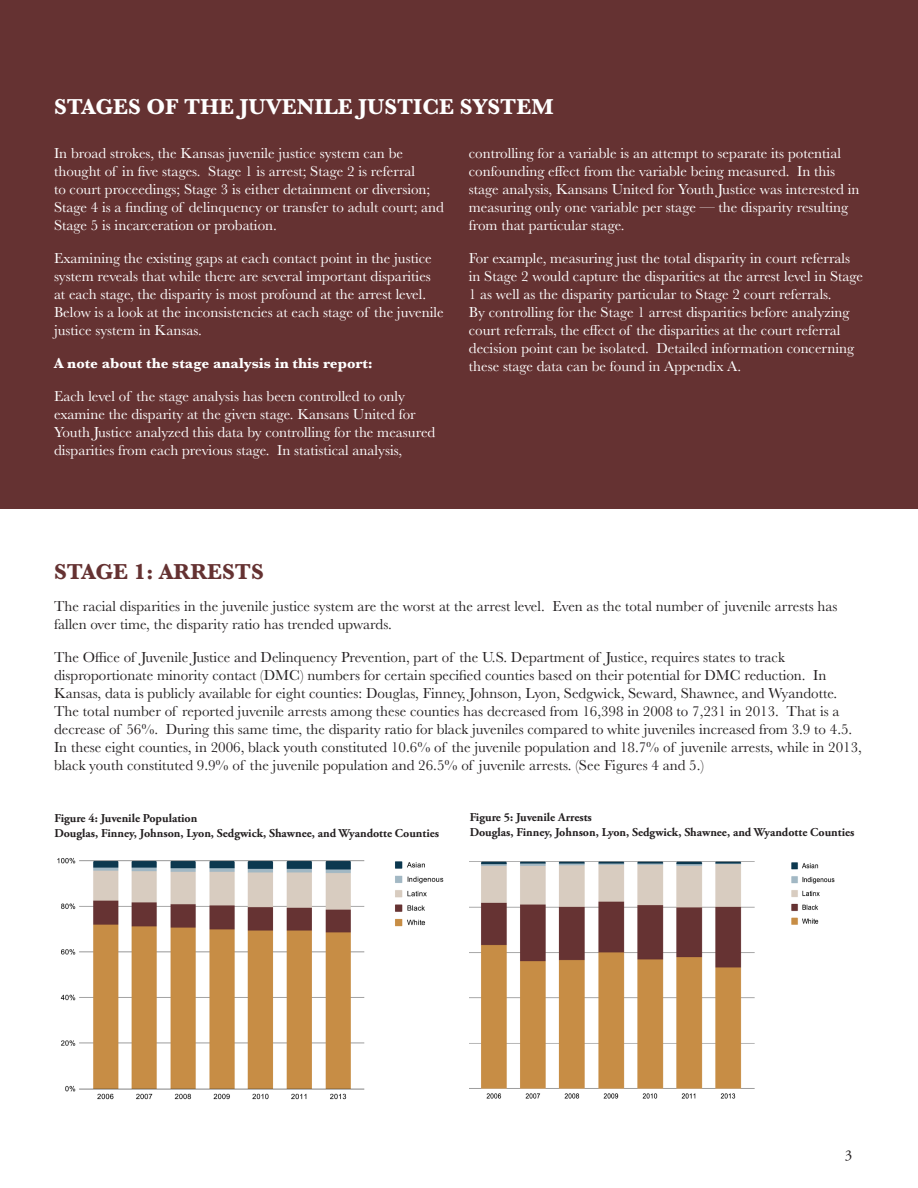
<style>
.page{position:relative;width:918px;height:1188px;background:#fff}
.page>*{position:absolute;margin:0;border:0;box-sizing:border-box;transform-origin:0 0}
.Body{font:700 22.5px "Baskerville";color:#fff}
.Body-2{font:700 22.5px "Baskerville";color:#653232}
.Body-3{font:15px/18px "Baskerville";color:#fff}
.Body-4{font:15px/18px "Baskerville";color:#231f20}
.Body-5{font:700 15px "Baskerville";color:#fff}
.Body-6{font:15px "Adobe Garamond Pro";color:#231f20}
.Body-7{font:700 12px/15px "Adobe Garamond Pro";color:#231f20}
</style>
<div class="page">
<div style="left:0;top:0;width:918px;height:509px;background:#653232"></div>
<img style="left:57px;top:857px;width:387px;height:243px">
<img style="left:469px;top:861px;width:366px;height:238px">
<p class="Body" style="left:54px;top:91px;width:501px">STAGES OF THE JUVENILE JUSTICE SYSTEM</p>
<p class="Body-3" style="left:54px;top:144px;width:392px">In broad strokes, the Kansas juvenile justice system can be thought of in five stages. Stage 1 is arrest; Stage 2 is referral<br>to court proceedings; Stage 3 is either detainment or diversion; Stage 4 is a finding of delinquency or transfer to adult court; and Stage 5 is incarceration or probation.</p>
<p class="Body-3" style="left:54px;top:249px;width:391px">Examining the existing gaps at each contact point in the justice system reveals that while there are several important disparities at each stage, the disparity is most profound at the arrest level.<br>Below is a look at the inconsistencies at each stage of the juvenile justice system in Kansas.</p>
<p class="Body-5" style="left:54px;top:353px;width:320px">A note about the stage analysis in this report:</p>
<p class="Body-3" style="left:54px;top:387px;width:383px">Each level of the stage analysis has been controlled to only examine the disparity at the given stage. Kansans United for Youth Justice analyzed this data by controlling for the measured disparities from each previous stage. In statistical analysis,</p>
<p class="Body-3" style="left:469px;top:144px;width:392px">controlling for a variable is an attempt to separate its potential confounding effect from the variable being measured. In this stage analysis, Kansans United for Youth Justice was interested in measuring only one variable per stage — the disparity resulting from that particular stage.</p>
<p class="Body-3" style="left:469px;top:249px;width:396px">For example, measuring just the total disparity in court referrals in Stage 2 would capture the disparities at the arrest level in Stage 1 as well as the disparity particular to Stage 2 court referrals.<br>By controlling for the Stage 1 arrest disparities before analyzing court referrals, the effect of the disparities at the court referral decision point can be isolated. Detailed information concerning these stage data can be found in Appendix A.</p>
<p class="Body-2" style="left:54px;top:556px;width:211px">STAGE 1: ARRESTS</p>
<p class="Body-4" style="left:54px;top:597px;width:785px">The racial disparities in the juvenile justice system are the worst at the arrest level. Even as the total number of juvenile arrests has fallen over time, the disparity ratio has trended upwards.</p>
<p class="Body-4" style="left:54px;top:648px;width:810px">The Office of Juvenile Justice and Delinquency Prevention, part of the U.S. Department of Justice, requires states to track disproportionate minority contact (DMC) numbers for certain specified counties based on their potential for DMC reduction. In Kansas, data is publicly available for eight counties: Douglas, Finney, Johnson, Lyon, Sedgwick, Seward, Shawnee, and Wyandotte.<br>The total number of reported juvenile arrests among these counties has decreased from 16,398 in 2008 to 7,231 in 2013. That is a decrease of 56%. During this same time, the disparity ratio for black juveniles compared to white juveniles increased from 3.9 to 4.5.<br>In these eight counties, in 2006, black youth constituted 10.6% of the juvenile population and 18.7% of juvenile arrests, while in 2013, black youth constituted 9.9% of the juvenile population and 26.5% of juvenile arrests. (See Figures 4 and 5.)</p>
<p class="Body-7" style="left:54px;top:811px;width:386px">Figure 4: Juvenile Population<br>Douglas, Finney, Johnson, Lyon, Sedgwick, Shawnee, and Wyandotte Counties</p>
<p class="Body-7" style="left:470px;top:810px;width:386px">Figure 5: Juvenile Arrests<br>Douglas, Finney, Johnson, Lyon, Sedgwick, Shawnee, and Wyandotte Counties</p>
<p class="Body-6" style="left:845px;top:1146px;width:9px">3</p>
</div>
